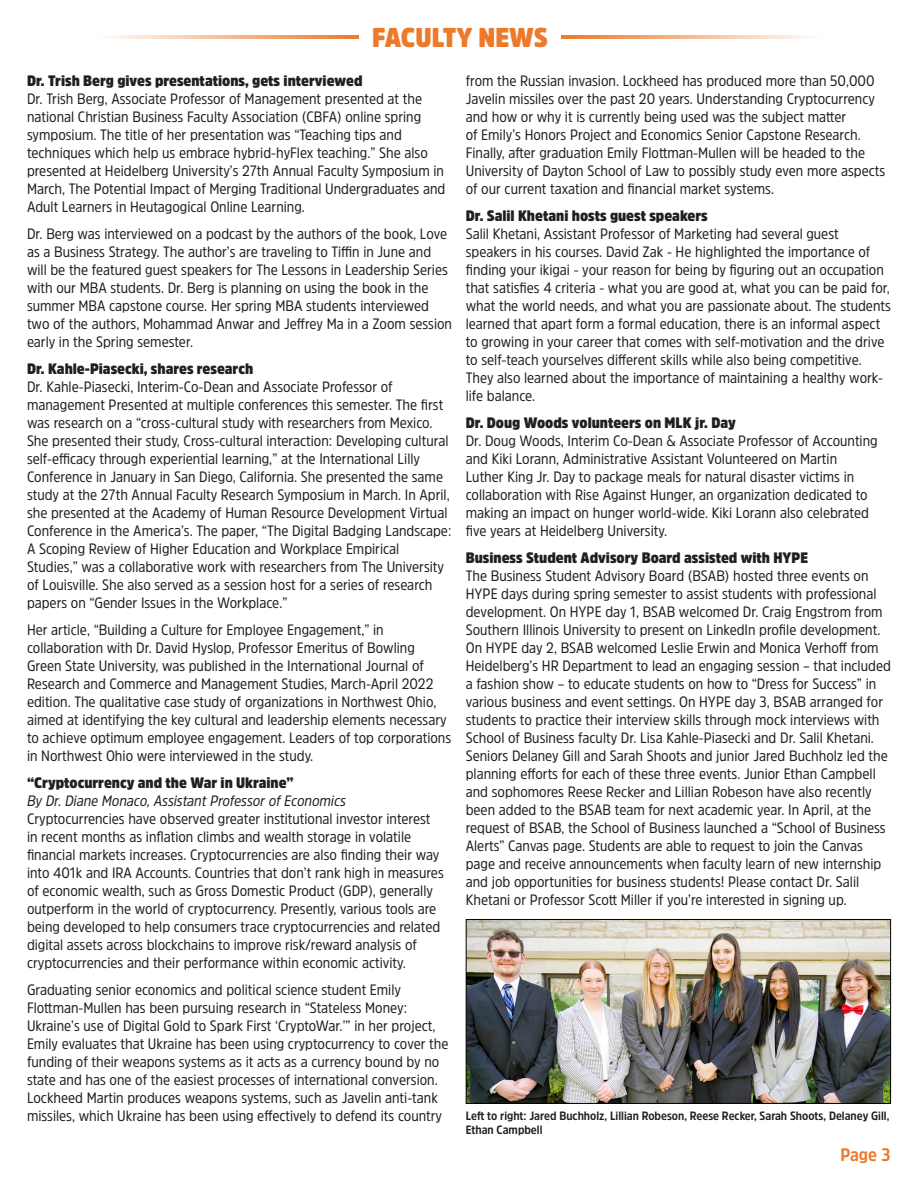
<style>
.page{position:relative;width:918px;height:1188px;background:#fff}
.page>*{position:absolute;margin:0;border:0;box-sizing:border-box;transform-origin:0 0}
.t1{font:900 27px "Amsi Pro Narw";color:#ed792b}
.t2{font:700 18px "Amsi Pro Narw";color:#ed792b}
.t3{font:15px/18px "Amsi Pro Narw";color:#231f20}
.t4{font:900 15px "Amsi Pro Narw";color:#231f20}
.t5{font:italic 15px "Amsi Pro Narw";color:#231f20}
.t6{font:700 12px "Amsi Pro Narw";color:#231f20}
.s1{font-weight:900}
</style>
<div class="page">
<svg style="left:562px;top:35px;width:247px;height:4px"></svg>
<svg style="left:110px;top:35px;width:249px;height:4px"></svg>
<img style="left:468px;top:921px;width:421px;height:181px">
<div style="left:466px;top:919px;width:425px;height:185px;border:1px solid #040503"></div>
<p class="t1" style="left:372px;top:19px;width:177px">FACULTY NEWS</p>
<p class="t3" style="left:27px;top:71px;width:420px"><span class="s1">Dr. Trish Berg gives presentations, gets interviewed<br></span>Dr. Trish Berg, Associate Professor of Management presented at the national Christian Business Faculty Association (CBFA) online spring symposium. The title of her presentation was “Teaching tips and techniques which help us embrace hybrid-hyFlex teaching.” She also presented at Heidelberg University’s 27th Annual Faculty Symposium in March, The Potential Impact of Merging Traditional Undergraduates and Adult Learners in Heutagogical Online Learning.</p>
<p class="t3" style="left:27px;top:224px;width:427px">Dr. Berg was interviewed on a podcast by the authors of the book, Love as a Business Strategy. The author’s are traveling to Tiffin in June and will be the featured guest speakers for The Lessons in Leadership Series with our MBA students. Dr. Berg is planning on using the book in the summer MBA capstone course. Her spring MBA students interviewed two of the authors, Mohammad Anwar and Jeffrey Ma in a Zoom session early in the Spring semester.</p>
<p class="t3" style="left:27px;top:359px;width:426px"><span class="s1">Dr. Kahle-Piasecki, shares research<br></span>Dr. Kahle-Piasecki, Interim-Co-Dean and Associate Professor of management Presented at multiple conferences this semester. The first was research on a “cross-cultural study with researchers from Mexico.<br>She presented their study, Cross-cultural interaction: Developing cultural self-efficacy through experiential learning,” at the International Lilly Conference in January in San Diego, California. She presented the same study at the 27th Annual Faculty Research Symposium in March. In April, she presented at the Academy of Human Resource Development Virtual Conference in the America’s. The paper, “The Digital Badging Landscape:<br>A Scoping Review of Higher Education and Workplace Empirical Studies,” was a collaborative work with researchers from The University of Louisville. She also served as a session host for a series of research papers on “Gender Issues in the Workplace.”</p>
<p class="t3" style="left:27px;top:620px;width:426px">Her article, “Building a Culture for Employee Engagement,” in collaboration with Dr. David Hyslop, Professor Emeritus of Bowling Green State University, was published in the International Journal of Research and Commerce and Management Studies, March-April 2022 edition. The qualitative case study of organizations in Northwest Ohio, aimed at identifying the key cultural and leadership elements necessary to achieve optimum employee engagement. Leaders of top corporations in Northwest Ohio were interviewed in the study.</p>
<p class="t4" style="left:27px;top:772px;width:268px">“Cryptocurrency and the War in Ukraine”</p>
<p class="t5" style="left:27px;top:790px;width:320px">By Dr. Diane Monaco, Assistant Professor of Economics</p>
<p class="t3" style="left:27px;top:809px;width:418px">Cryptocurrencies have observed greater institutional investor interest in recent months as inflation climbs and wealth storage in volatile financial markets increases. Cryptocurrencies are also finding their way into 401k and IRA Accounts. Countries that don’t rank high in measures of economic wealth, such as Gross Domestic Product (GDP), generally outperform in the world of cryptocurrency. Presently, various tools are being developed to help consumers trace cryptocurrencies and related digital assets across blockchains to improve risk/reward analysis of cryptocurrencies and their performance within economic activity.</p>
<p class="t3" style="left:27px;top:980px;width:423px">Graduating senior economics and political science student Emily Flottman-Mullen has been pursuing research in “Stateless Money:<br>Ukraine’s use of Digital Gold to Spark First ‘CryptoWar.’” in her project, Emily evaluates that Ukraine has been using cryptocurrency to cover the funding of their weapons systems as it acts as a currency bound by no state and has one of the easiest processes of international conversion.<br>Lockheed Martin produces weapons systems, such as Javelin anti-tank missiles, which Ukraine has been using effectively to defend its country</p>
<p class="t3" style="left:466px;top:71px;width:421px">from the Russian invasion. Lockheed has produced more than 50,000<br>Javelin missiles over the past 20 years. Understanding Cryptocurrency and how or why it is currently being used was the subject matter<br>of Emily’s Honors Project and Economics Senior Capstone Research.<br>Finally, after graduation Emily Flottman-Mullen will be headed to the University of Dayton School of Law to possibly study even more aspects of our current taxation and financial market systems.</p>
<p class="t4" style="left:466px;top:205px;width:244px">Dr. Salil Khetani hosts guest speakers</p>
<p class="t3" style="left:466px;top:224px;width:427px">Salil Khetani, Assistant Professor of Marketing had several guest speakers in his courses. David Zak - He highlighted the importance of finding your ikigai - your reason for being by figuring out an occupation that satisfies 4 criteria - what you are good at, what you can be paid for, what the world needs, and what you are passionate about. The students learned that apart form a formal education, there is an informal aspect to growing in your career that comes with self-motivation and the drive to self-teach yourselves different skills while also being competitive.<br>They also learned about the importance of maintaining a healthy work&shy;life balance.</p>
<p class="t4" style="left:466px;top:412px;width:272px">Dr. Doug Woods volunteers on MLK jr. Day</p>
<p class="t3" style="left:466px;top:431px;width:413px">Dr. Doug Woods, Interim Co-Dean &amp; Associate Professor of Accounting and Kiki Lorann, Administrative Assistant Volunteered on Martin Luther King Jr. Day to package meals for natural disaster victims in collaboration with Rise Against Hunger, an organization dedicated to making an impact on hunger world-wide. Kiki Lorann also celebrated five years at Heidelberg University.</p>
<p class="t4" style="left:466px;top:547px;width:344px">Business Student Advisory Board assisted with HYPE</p>
<p class="t3" style="left:466px;top:566px;width:427px">The Business Student Advisory Board (BSAB) hosted three events on HYPE days during spring semester to assist students with professional development. On HYPE day 1, BSAB welcomed Dr. Craig Engstrom from Southern Illinois University to present on LinkedIn profile development.<br>On HYPE day 2, BSAB welcomed Leslie Erwin and Monica Verhoff from Heidelberg’s HR Department to lead an engaging session – that included a fashion show – to educate students on how to “Dress for Success” in various business and event settings. On HYPE day 3, BSAB arranged for students to practice their interview skills through mock interviews with School of Business faculty Dr. Lisa Kahle-Piasecki and Dr. Salil Khetani.<br>Seniors Delaney Gill and Sarah Shoots and junior Jared Buchholz led the planning efforts for each of these three events. Junior Ethan Campbell and sophomores Reese Recker and Lillian Robeson have also recently been added to the BSAB team for next academic year. In April, at the request of BSAB, the School of Business launched a “School of Business Alerts” Canvas page. Students are able to request to join the Canvas page and receive announcements when faculty learn of new internship and job opportunities for business students! Please contact Dr. Salil Khetani or Professor Scott Miller if you’re interested in signing up.</p>
<p class="t6" style="left:466px;top:1107px;width:425px">Left to right: Jared Buchholz, Lillian Robeson, Reese Recker, Sarah Shoots, Delaney Gill,</p>
<p class="t6" style="left:466px;top:1122px;width:78px">Ethan Campbell</p>
<p class="t2" style="left:840px;top:1142px;width:52px">Page 3</p>
</div>
